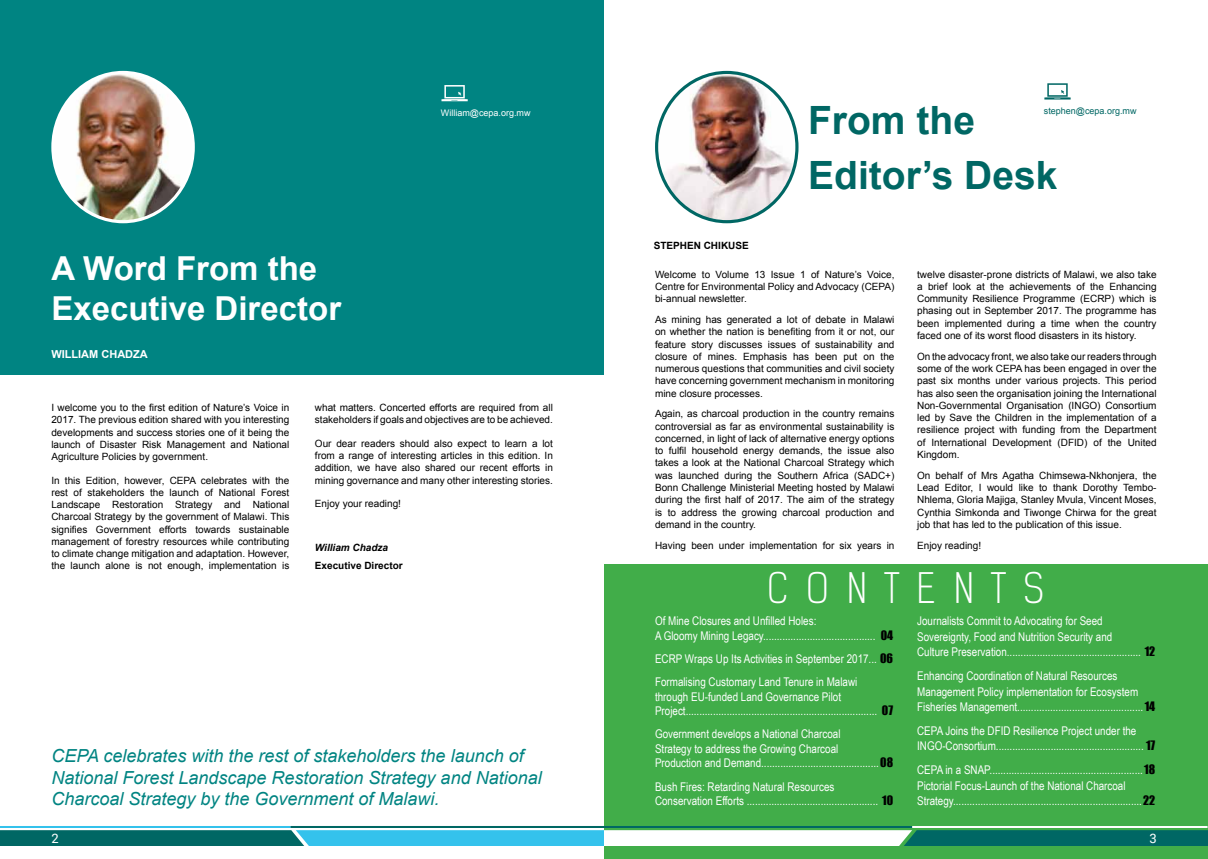
<style>
.page{position:relative;width:1208px;height:859px;background:#fff}
.page>*{position:absolute;margin:0;border:0;box-sizing:border-box;transform-origin:0 0}
.t1{font:300 40px "Kelson Sans";color:#fff}
.t2{font:700 39px/55.3px "Arial";color:#006764}
.t3{font:700 33px/39.6px "Arial";color:#fff}
.t4{font:italic 18px/21.6px "Arial";color:#008482}
.t5{font:13px "Roboto";color:#fff}
.t6{font:12px/15.4px "Arial Narrow";color:#fff}
.t7{font:700 11px "Arial";color:#fff}
.t8{font:10px/12.3px "Arial";color:#000;text-align:justify}
.t9{font:700 10px "Arial";color:#000}
.t10{font:italic 700 10px "Arial";color:#000}
.t11{font:9px "Arial";color:#fff}
.t12{font:9px "Arial";color:#006764}
.s1{font-family:"Impact";color:#000}
</style>
<div class="page">
<hr style="left:0;top:826px;width:291px;height:2px;background:#34c2ec">
<div style="left:0;top:0;width:604px;height:374px;background:#008482"></div>
<svg style="left:441px;top:85px;width:27px;height:16px"></svg>
<img style="left:53px;top:72px;width:140px;height:150px;border-radius:68px">
<div style="left:51px;top:71px;width:144px;height:152px;border:3px solid #fff;border-radius:50%"></div>
<div style="left:604px;top:564px;width:604px;height:295px;background:#41ad49"></div>
<img style="left:656px;top:72px;width:141px;height:150px">
<div style="left:655px;top:71px;width:143px;height:152px;border:3px solid #006764;border-radius:50%"></div>
<svg style="left:0;top:830px;width:1208px;height:16px;background:#4fa5ad"></svg>
<hr style="left:291px;top:826px;width:621px;height:2px;background:#006764">
<hr style="left:912px;top:826px;width:295px;height:2px;background:#fff">
<svg style="left:1044px;top:83px;width:26px;height:17px"></svg>
<h3 class="t3" style="left:51px;top:250px;width:291px">A Word From the<br>Executive Director</h3>
<p class="t7" style="left:51px;top:347px;width:98px">WILLIAM CHADZA</p>
<p class="t11" style="left:441px;top:107px;width:91px">William@cepa.org.mw</p>
<p class="t8" style="left:51px;top:402px;width:239px">I welcome you to the first edition of Nature’s Voice in 2017. The previous edition shared with you interesting developments and success stories one of it being the launch of Disaster Risk Management and National Agriculture Policies by government.</p>
<p class="t8" style="left:51px;top:474px;width:239px">In this Edition, however, CEPA celebrates with the rest of stakeholders the launch of National Forest Landscape Restoration Strategy and National Charcoal Strategy by the government of Malawi. This signifies Government efforts towards sustainable management of forestry resources while contributing to climate change mitigation and adaptation. However, the launch alone is not enough, implementation is</p>
<p class="t8" style="left:315px;top:402px;width:239px">what matters. Concerted efforts are required from all stakeholders if goals and objectives are to be achieved.</p>
<p class="t8" style="left:315px;top:437px;width:239px">Our dear readers should also expect to learn a lot from a range of interesting articles in this edition. In addition, we have also shared our recent efforts in mining governance and many other interesting stories.</p>
<p class="t8" style="left:315px;top:497px;width:88px">Enjoy your reading!</p>
<p class="t10" style="left:315px;top:541px;width:75px">William Chadza</p>
<p class="t9" style="left:315px;top:559px;width:89px">Executive Director</p>
<h3 class="t4" style="left:51px;top:745px;width:492px">CEPA celebrates with the rest of stakeholders the launch of<br>National Forest Landscape Restoration Strategy and National<br>Charcoal Strategy by the Government of Malawi.</h3>
<h3 class="t5" style="left:51px;top:829px;width:9px">2</h3>
<p class="t9" style="left:654px;top:238px;width:89px">Stephen Chikuse</p>
<h2 class="t2" style="left:808px;top:94px;width:251px">From the<br>Editor’s Desk</h2>
<p class="t12" style="left:1043px;top:105px;width:94px">stephen@cepa.org.mw</p>
<p class="t8" style="left:655px;top:268px;width:241px">Welcome to Volume 13 Issue 1 of Nature’s Voice, Centre for Environmental Policy and Advocacy (CEPA) bi-annual newsletter.</p>
<p class="t8" style="left:655px;top:313px;width:241px">As mining has generated a lot of debate in Malawi on whether the nation is benefiting from it or not, our feature story discusses issues of sustainability and closure of mines. Emphasis has been put on the numerous questions that communities and civil society have concerning government mechanism in monitoring mine closure processes.</p>
<p class="t8" style="left:655px;top:408px;width:241px">Again, as charcoal production in the country remains controversial as far as environmental sustainability is concerned, in light of lack of alternative energy options to fulfil household energy demands, the issue also takes a look at the National Charcoal Strategy which was launched during the Southern Africa (SADC+)<br>Bonn Challenge Ministerial Meeting hosted by Malawi during the first half of 2017. The aim of the strategy is to address the growing charcoal production and demand in the country.</p>
<p class="t8" style="left:655px;top:539px;width:241px">Having been under implementation for six years in</p>
<p class="t8" style="left:917px;top:268px;width:241px">twelve disaster-prone districts of Malawi, we also take a brief look at the achievements of the Enhancing Community Resilience Programme (ECRP) which is phasing out in September 2017. The programme has been implemented during a time when the country faced one of its worst flood disasters in its history.</p>
<p class="t8" style="left:917px;top:350px;width:241px">On the advocacy front, we also take our readers through some of the work CEPA has been engaged in over the past six months under various projects. This period has also seen the organisation joining the International Non-Governmental Organisation (INGO) Consortium led by Save the Children in the implementation of a resilience project with funding from the Department of International Development (DFID) of the United Kingdom.</p>
<p class="t8" style="left:917px;top:469px;width:241px">On behalf of Mrs Agatha Chimsewa-Nkhonjera, the Lead Editor, I would like to thank Dorothy Tembo-Nhlema, Gloria Majiga, Stanley Mvula, Vincent Moses, Cynthia Simkonda and Tiwonge Chirwa for the great job that has led to the publication of this issue.</p>
<p class="t8" style="left:917px;top:539px;width:65px">Enjoy reading!</p>
<h1 class="t1" style="left:767px;top:564px;width:278px">C O N T E N T S</h1>
<p class="t6" style="left:655px;top:613px;width:240px;line-height:14.6px">Of Mine Closures and Unfilled Holes:<br>A Gloomy Mining Legacy......................................... <span class="s1">04</span></p>
<p class="t6" style="left:655px;top:647px;width:240px;line-height:23.1px">ECRP Wraps Up Its Activities in September 2017... <span class="s1">06<br></span>Formalising Customary Land Tenure in Malawi</p>
<p class="t6" style="left:655px;top:689px;width:240px;line-height:14.6px">through EU-funded Land Governance Pilot<br>Project...................................................................... <span class="s1">07</span></p>
<p class="t6" style="left:655px;top:726px;width:240px;line-height:14.6px">Government develops a National Charcoal<br>Strategy to address the Growing Charcoal<br>Production and Demand...........................................<span class="s1">08</span></p>
<p class="t6" style="left:655px;top:779px;width:239px;line-height:14.6px">Bush Fires: Retarding Natural Resources<br>Conservation Efforts ................................................ <span class="s1">10</span></p>
<p class="t6" style="left:917px;top:613px;width:240px">Journalists Commit to Advocating for Seed<br>Sovereignty, Food and Nutrition Security and<br>Culture Preservation................................................. <span class="s1">12</span></p>
<p class="t6" style="left:917px;top:668px;width:240px">Enhancing Coordination of Natural Resources<br>Management Policy implementation for Ecosystem<br>Fisheries Management..............................................<span class="s1">14</span></p>
<p class="t6" style="left:917px;top:722px;width:240px">CEPA Joins the DFID Resilience Project under the<br>INGO-Consortium...................................................... <span class="s1">17</span></p>
<p class="t6" style="left:917px;top:762px;width:240px">CEPA in a SNAP........................................................<span class="s1">18<br></span>Pictorial Focus-Launch of the National Charcoal<br>Strategy.....................................................................<span class="s1">22</span></p>
<h3 class="t5" style="left:1149px;top:829px;width:9px">3</h3>
</div>
